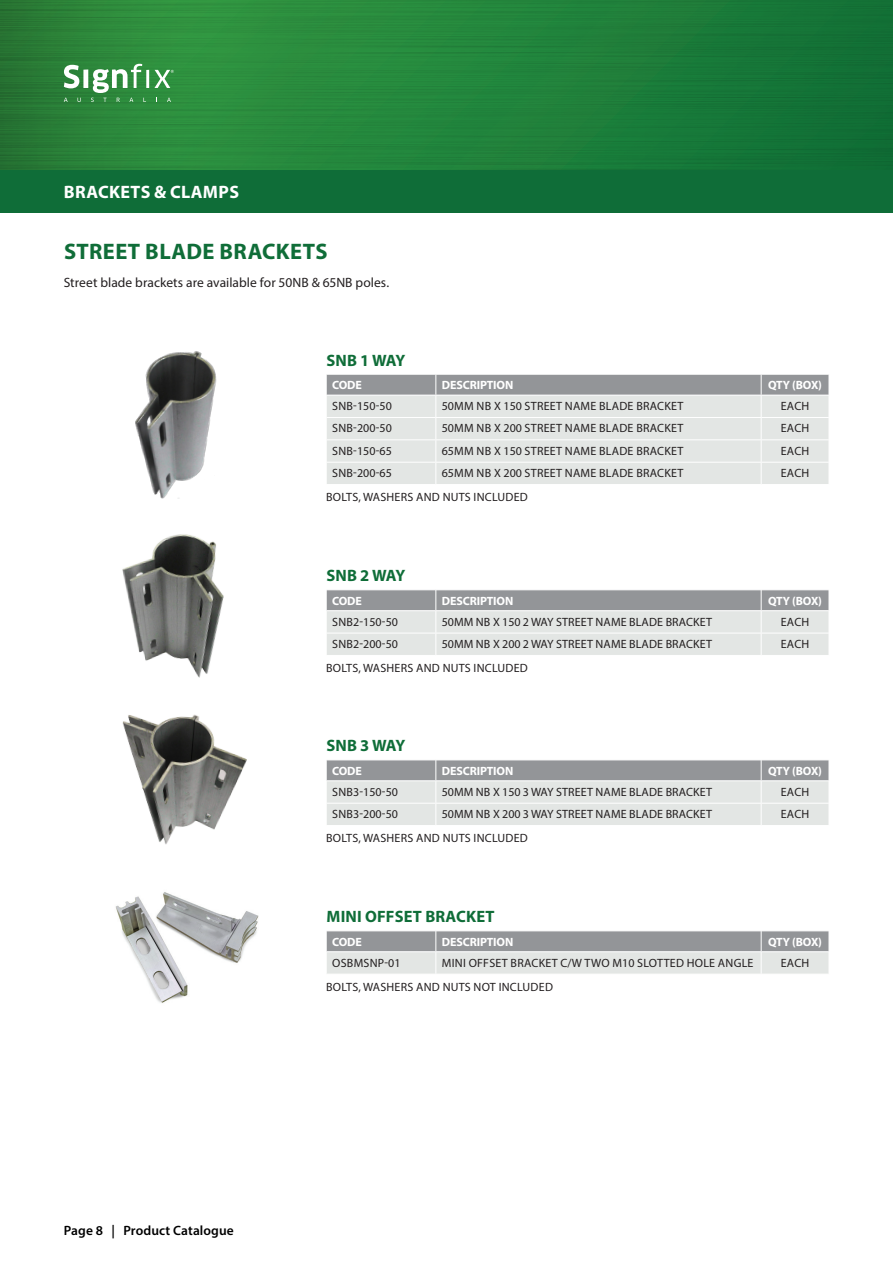
<style>
.page{position:relative;width:893px;height:1263px;background:#fff}
.page>*{position:absolute;margin:0;border:0;box-sizing:border-box;transform-origin:0 0}
.t1{font:700 22.5px "Myriad Pro";letter-spacing:.02em;color:#0f6d38}
.t2{font:700 18px "Myriad Pro";letter-spacing:.02em;color:#fff}
.t3{font:700 16.5px "Myriad Pro";letter-spacing:.01em;color:#0f6d38}
.t4{font:13.5px "Myriad Pro";letter-spacing:.005em;color:#231f20}
.t5{font:600 13.5px "Myriad Pro";letter-spacing:.005em;color:#000}
.t6{font:12px "Myriad Pro";letter-spacing:.02em;color:#231f20}
.t7{font:700 12px "Myriad Pro";letter-spacing:-.01em;color:#fff}
</style>
<div class="page">
<img style="left:0;top:0;width:883px;height:170px">
<div style="left:0;top:170px;width:893px;height:43px;background:#0f6d38"></div>
<svg style="left:64px;top:98px;width:4px;height:4px"></svg>
<svg style="left:78px;top:98px;width:3px;height:4px"></svg>
<svg style="left:167px;top:98px;width:4px;height:4px"></svg>
<svg style="left:64px;top:65px;width:15px;height:23px"></svg>
<div style="left:83px;top:69px;width:5px;height:19px;background:#fff"></div>
<svg style="left:91px;top:64px;width:55px;height:38px"></svg>
<hr style="left:146px;top:70px;width:3px;height:18px;background:#fff">
<svg style="left:154px;top:70px;width:20px;height:18px"></svg>
<div style="left:883px;top:0;width:10px;height:170px;background:#116d35"></div>
<img style="left:135px;top:351px;width:82px;height:148px">
<img style="left:122px;top:534px;width:102px;height:144px">
<img style="left:122px;top:714px;width:125px;height:131px">
<img style="left:115px;top:892px;width:144px;height:111px">
<svg style="left:326px;top:374px;width:503px;height:110px;background:#d5d8d7"></svg>
<svg style="left:326px;top:590px;width:503px;height:65px;background:#cbcece"></svg>
<svg style="left:326px;top:760px;width:503px;height:65px;background:#cbcece"></svg>
<svg style="left:326px;top:931px;width:503px;height:43px;background:#bfc2c2"></svg>
<p class="t2" style="left:64px;top:180px;width:177px">BRACKETS &amp; CLAMPS</p>
<p class="t1" style="left:64px;top:237px;width:265px">STREET BLADE BRACKETS</p>
<p class="t4" style="left:64px;top:274px;width:327px">Street blade brackets are available for 50NB &amp; 65NB poles.</p>
<p class="t3" style="left:327px;top:349px;width:80px">SNB 1 WAY</p>
<p class="t7" style="left:332px;top:377px;width:31px">CODE</p>
<p class="t7" style="left:442px;top:377px;width:73px">DESCRIPTION</p>
<p class="t7" style="left:768px;top:377px;width:55px">QTY (BOX)</p>
<p class="t6" style="left:332px;top:399px;width:61px">SNB-150-50</p>
<p class="t6" style="left:442px;top:399px;width:243px">50MM NB X 150 STREET NAME BLADE BRACKET</p>
<p class="t6" style="left:781px;top:399px;width:30px">EACH</p>
<p class="t6" style="left:332px;top:421px;width:61px">SNB-200-50</p>
<p class="t6" style="left:442px;top:421px;width:243px">50MM NB X 200 STREET NAME BLADE BRACKET</p>
<p class="t6" style="left:781px;top:421px;width:30px">EACH</p>
<p class="t6" style="left:332px;top:443px;width:61px">SNB-150-65</p>
<p class="t6" style="left:442px;top:443px;width:243px">65MM NB X 150 STREET NAME BLADE BRACKET</p>
<p class="t6" style="left:781px;top:443px;width:30px">EACH</p>
<p class="t6" style="left:332px;top:466px;width:61px">SNB-200-65</p>
<p class="t6" style="left:442px;top:466px;width:243px">65MM NB X 200 STREET NAME BLADE BRACKET</p>
<p class="t6" style="left:781px;top:466px;width:30px">EACH</p>
<p class="t6" style="left:326px;top:490px;width:203px">BOLTS, WASHERS AND NUTS INCLUDED</p>
<p class="t3" style="left:327px;top:565px;width:80px">SNB 2 WAY</p>
<p class="t7" style="left:332px;top:593px;width:31px">CODE</p>
<p class="t7" style="left:442px;top:593px;width:73px">DESCRIPTION</p>
<p class="t7" style="left:768px;top:593px;width:55px">QTY (BOX)</p>
<p class="t6" style="left:332px;top:614px;width:67px">SNB2-150-50</p>
<p class="t6" style="left:442px;top:614px;width:272px">50MM NB X 150 2 WAY STREET NAME BLADE BRACKET</p>
<p class="t6" style="left:781px;top:614px;width:30px">EACH</p>
<p class="t6" style="left:332px;top:637px;width:67px">SNB2-200-50</p>
<p class="t6" style="left:442px;top:637px;width:272px">50MM NB X 200 2 WAY STREET NAME BLADE BRACKET</p>
<p class="t6" style="left:781px;top:637px;width:30px">EACH</p>
<p class="t6" style="left:326px;top:661px;width:203px">BOLTS, WASHERS AND NUTS INCLUDED</p>
<p class="t3" style="left:327px;top:735px;width:80px">SNB 3 WAY</p>
<p class="t7" style="left:332px;top:763px;width:31px">CODE</p>
<p class="t7" style="left:442px;top:763px;width:73px">DESCRIPTION</p>
<p class="t7" style="left:768px;top:763px;width:55px">QTY (BOX)</p>
<p class="t6" style="left:332px;top:784px;width:67px">SNB3-150-50</p>
<p class="t6" style="left:442px;top:784px;width:272px">50MM NB X 150 3 WAY STREET NAME BLADE BRACKET</p>
<p class="t6" style="left:781px;top:784px;width:30px">EACH</p>
<p class="t6" style="left:332px;top:807px;width:67px">SNB3-200-50</p>
<p class="t6" style="left:442px;top:807px;width:272px">50MM NB X 200 3 WAY STREET NAME BLADE BRACKET</p>
<p class="t6" style="left:781px;top:807px;width:30px">EACH</p>
<p class="t6" style="left:326px;top:831px;width:203px">BOLTS, WASHERS AND NUTS INCLUDED</p>
<p class="t3" style="left:327px;top:906px;width:169px">MINI OFFSET BRACKET</p>
<p class="t7" style="left:332px;top:934px;width:31px">CODE</p>
<p class="t7" style="left:442px;top:934px;width:73px">DESCRIPTION</p>
<p class="t7" style="left:768px;top:934px;width:55px">QTY (BOX)</p>
<p class="t6" style="left:332px;top:955px;width:70px">OSBMSNP-01</p>
<p class="t6" style="left:442px;top:955px;width:313px">MINI OFFSET BRACKET C/W TWO M10 SLOTTED HOLE ANGLE</p>
<p class="t6" style="left:781px;top:955px;width:30px">EACH</p>
<p class="t5" style="left:64px;top:1222px;width:172px">Page 8 | Product Catalogue</p>
<p class="t6" style="left:326px;top:980px;width:228px">BOLTS, WASHERS AND NUTS NOT INCLUDED</p>
</div>
